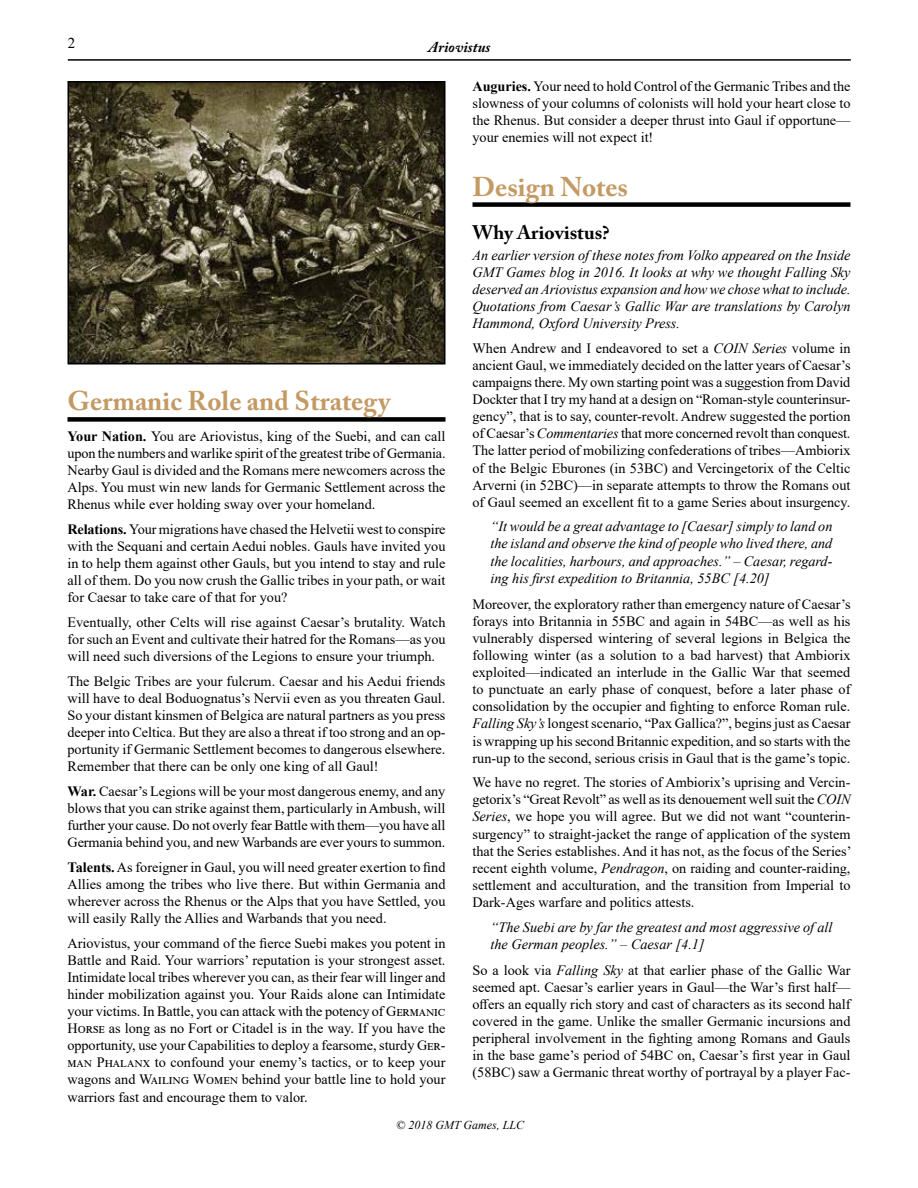
<style>
.page{position:relative;width:918px;height:1188px;background:#fff}
.page>*{position:absolute;margin:0;border:0;box-sizing:border-box;transform-origin:0 0}
.t1{font:700 27px "Adobe Caslon Pro";color:#c49a64}
.t2{font:700 19.5px "Adobe Caslon Pro";color:#000}
.t3{font:italic 700 15px "Adobe Caslon Pro";color:#000}
.t4{font:15px "Times New Roman";color:#000}
.t5{font:14.25px/17.1px "Times New Roman";color:#000;text-align:justify}
.t6{font:italic 14.25px/17.1px "Times New Roman";color:#000;text-align:justify}
.t7{font:italic 12px "Times New Roman";color:#000}
.s1{font-weight:700}
.s2{font-style:italic}
</style>
<div class="page">
<hr style="left:68px;top:59px;width:783px;height:2px;background:#000">
<div style="left:68px;top:417px;width:378px;height:5px;background:#000"></div>
<img style="left:71px;top:84px;width:372px;height:277px">
<div style="left:68px;top:81px;width:378px;height:283px;border:2px solid #000"></div>
<div style="left:472px;top:202px;width:378px;height:5px;background:#000"></div>
<p class="t4" style="left:68px;top:32px;width:9px">2</p>
<p class="t3" style="left:428px;top:38px;width:64px">Ariovistus</p>
<h1 class="t1" style="left:68px;top:385px;width:324px">Germanic Role and Strategy</h1>
<p class="t5" style="left:68px;top:427px;width:380px"><span class="s1">Your Nation.</span> You are Ariovistus, king of the Suebi, and can call upon the numbers and warlike spirit of the greatest tribe of Germania.<br>Nearby Gaul is divided and the Romans mere newcomers across the Alps. You must win new lands for Germanic Settlement across the Rhenus while ever holding sway over your homeland.</p>
<p class="t5" style="left:68px;top:520px;width:380px"><span class="s1">Relations.</span> Your migrations have chased the Helvetii west to conspire with the Sequani and certain Aedui nobles. Gauls have invited you in to help them against other Gauls, but you intend to stay and rule all of them. Do you now crush the Gallic tribes in your path, or wait for Caesar to take care of that for you?</p>
<p class="t5" style="left:68px;top:613px;width:380px">Eventually, other Celts will rise against Caesar’s brutality. Watch for such an Event and cultivate their hatred for the Romans—as you will need such diversions of the Legions to ensure your triumph.</p>
<p class="t5" style="left:68px;top:672px;width:380px">The Belgic Tribes are your fulcrum. Caesar and his Aedui friends will have to deal Boduognatus’s Nervii even as you threaten Gaul.<br>So your distant kinsmen of Belgica are natural partners as you press deeper into Celtica. But they are also a threat if too strong and an op&shy;portunity if Germanic Settlement becomes to dangerous elsewhere.<br>Remember that there can be only one king of all Gaul!</p>
<p class="t5" style="left:68px;top:782px;width:380px"><span class="s1">War.</span> Caesar’s Legions will be your most dangerous enemy, and any blows that you can strike against them, particularly in Ambush, will further your cause. Do not overly fear Battle with them—you have all Germania behind you, and new Warbands are ever yours to summon.</p>
<p class="t5" style="left:68px;top:858px;width:380px"><span class="s1">Talents.</span> As foreigner in Gaul, you will need greater exertion to find Allies among the tribes who live there. But within Germania and wherever across the Rhenus or the Alps that you have Settled, you will easily Rally the Allies and Warbands that you need.</p>
<p class="t5" style="left:68px;top:934px;width:380px">Ariovistus, your command of the fierce Suebi makes you potent in Battle and Raid. Your warriors’ reputation is your strongest asset.<br>Intimidate local tribes wherever you can, as their fear will linger and hinder mobilization against you. Your Raids alone can Intimidate your victims. In Battle, you can attack with the potency of Germanic Horse as long as no Fort or Citadel is in the way. If you have the opportunity, use your Capabilities to deploy a fearsome, sturdy Ger&shy;man Phalanx to confound your enemy’s tactics, or to keep your wagons and Wailing Women behind your battle line to hold your warriors fast and encourage them to valor.</p>
<p class="t5" style="left:472px;top:77px;width:380px"><span class="s1">Auguries.</span> Your need to hold Control of the Germanic Tribes and the slowness of your columns of colonists will hold your heart close to the Rhenus. But consider a deeper thrust into Gaul if opportune— your enemies will not expect it!</p>
<h1 class="t1" style="left:472px;top:170px;width:157px">Design Notes</h1>
<h2 class="t2" style="left:472px;top:221px;width:139px">Why Ariovistus?</h2>
<p class="t6" style="left:472px;top:246px;width:380px">An earlier version of these notes from Volko appeared on the Inside GMT Games blog in 2016. It looks at why we thought Falling Sky deserved an Ariovistus expansion and how we chose what to include.<br>Quotations from Caesar’s Gallic War are translations by Carolyn Hammond, Oxford University Press.</p>
<p class="t5" style="left:472px;top:339px;width:380px">When Andrew and I endeavored to set a <span class="s2">COIN Series</span> volume in ancient Gaul, we immediately decided on the latter years of Caesar’s campaigns there. My own starting point was a suggestion from David Dockter that I try my hand at a design on “Roman-style counterinsur&shy;gency”, that is to say, counter-revolt. Andrew suggested the portion of Caesar’s <span class="s2">Commentaries</span> that more concerned revolt than conquest.<br>The latter period of mobilizing confederations of tribes—Ambiorix of the Belgic Eburones (in 53BC) and Vercingetorix of the Celtic Arverni (in 52BC)—in separate attempts to throw the Romans out of Gaul seemed an excellent fit to a game Series about insurgency.</p>
<p class="t6" style="left:490px;top:518px;width:343px">“It would be a great advantage to [Caesar] simply to land on the island and observe the kind of people who lived there, and the localities, harbours, and approaches.” – Caesar, regard&shy;ing his first expedition to Britannia, 55BC [4.20]</p>
<p class="t5" style="left:472px;top:595px;width:380px">Moreover, the exploratory rather than emergency nature of Caesar’s forays into Britannia in 55BC and again in 54BC—as well as his vulnerably dispersed wintering of several legions in Belgica the following winter (as a solution to a bad harvest) that Ambiorix exploited—indicated an interlude in the Gallic War that seemed to punctuate an early phase of conquest, before a later phase of consolidation by the occupier and fighting to enforce Roman rule.<br><span class="s2">Falling Sky’s</span> longest scenario, “Pax Gallica?”, begins just as Caesar is wrapping up his second Britannic expedition, and so starts with the run-up to the second, serious crisis in Gaul that is the game’s topic.</p>
<p class="t5" style="left:472px;top:773px;width:381px">We have no regret. The stories of Ambiorix’s uprising and Vercin&shy;getorix’s “Great Revolt” as well as its denouement well suit the <span class="s2">COIN Series</span>, we hope you will agree. But we did not want “counterin&shy;surgency” to straight-jacket the range of application of the system that the Series establishes. And it has not, as the focus of the Series’ recent eighth volume, <span class="s2">Pendragon</span>, on raiding and counter-raiding, settlement and acculturation, and the transition from Imperial to Dark-Ages warfare and politics attests.</p>
<p class="t6" style="left:490px;top:918px;width:343px">“The Suebi are by far the greatest and most aggressive of all the German peoples.” – Caesar [4.1]</p>
<p class="t5" style="left:472px;top:961px;width:380px">So a look via <span class="s2">Falling Sky</span> at that earlier phase of the Gallic War seemed apt. Caesar’s earlier years in Gaul—the War’s first half— offers an equally rich story and cast of characters as its second half covered in the game. Unlike the smaller Germanic incursions and peripheral involvement in the fighting among Romans and Gauls in the base game’s period of 54BC on, Caesar’s first year in Gaul (58BC) saw a Germanic threat worthy of portrayal by a player Fac-</p>
<p class="t7" style="left:396px;top:1117px;width:129px">© 2018 GMT Games, LLC</p>
</div>
